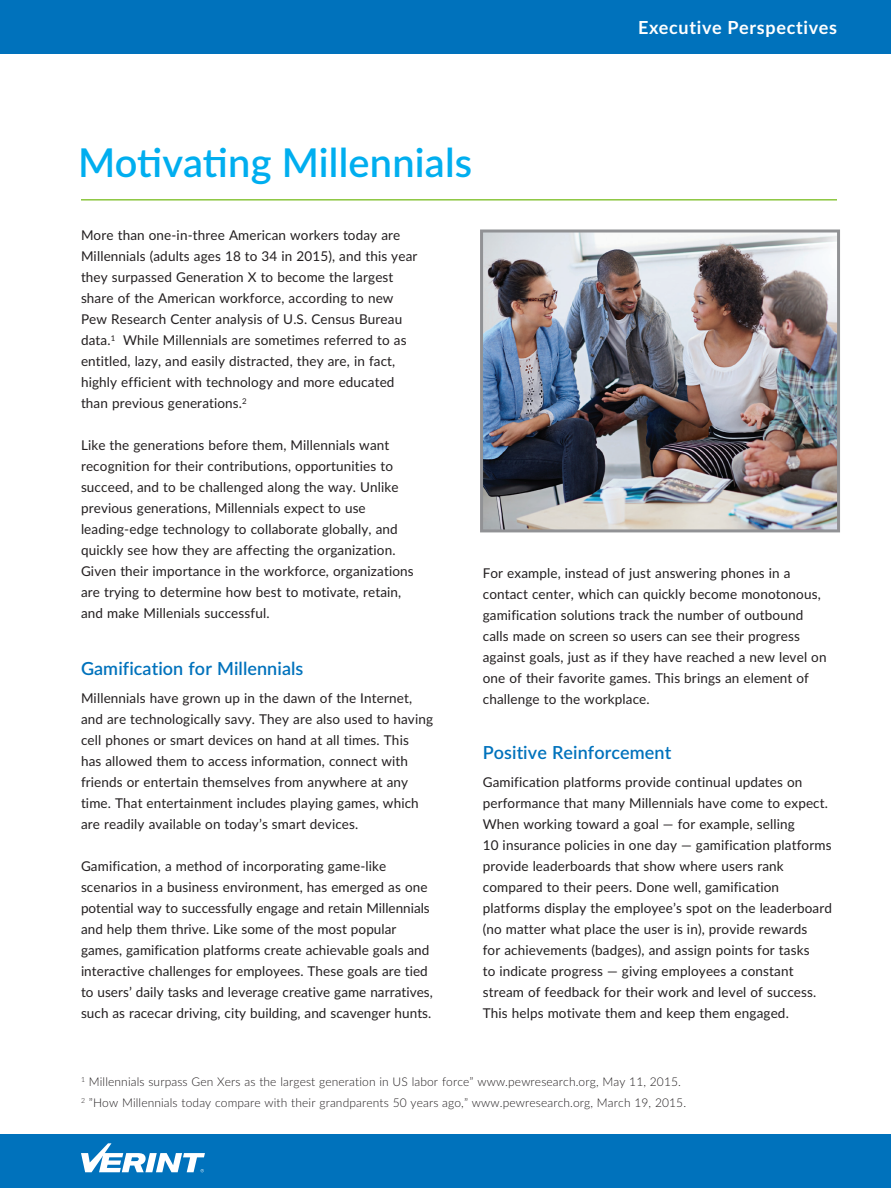
<style>
.page{position:relative;width:891px;height:1188px;background:#fff}
.page>*{position:absolute;margin:0;border:0;box-sizing:border-box;transform-origin:0 0}
.t1{font:600 39.75px "Lato";letter-spacing:.005em;color:#00aeef}
.t2{font:600 18px "Lato";letter-spacing:.005em;color:#0072bc}
.t3{font:700 18px "Lato";letter-spacing:.04em;color:#fff}
.t4{font:13.5px/21px "Lato";letter-spacing:.01em;color:#231f20}
.t5{font:300 12px/21px "Lato";letter-spacing:.01em;color:#231f20}
</style>
<div class="page">
<div style="left:0;top:0;width:891px;height:54px;background:#0072bc"></div>
<div style="left:0;top:1134px;width:891px;height:54px;background:#0072bc"></div>
<svg style="left:81px;top:1143px;width:124px;height:29px"></svg>
<hr style="left:81px;top:199px;width:756px;height:2px;background:#8bc63e">
<img style="left:484px;top:234px;width:352px;height:294px">
<div style="left:480px;top:230px;width:360px;height:302px;border:3px solid #919295"></div>
<h2 class="t3" style="left:638px;top:15px;width:200px">Executive Perspectives</h2>
<h1 class="t1" style="left:78px;top:133px;width:396px">Motivating Millennials</h1>
<p class="t4" style="left:81px;top:224px;width:338px">More than one-in-three American workers today are Millennials (adults ages 18 to 34 in 2015), and this year they surpassed Generation X to become the largest share of the American workforce, according to new Pew Research Center analysis of U.S. Census Bureau data.<sup>1</sup> While Millennials are sometimes referred to as entitled, lazy, and easily distracted, they are, in fact, highly efficient with technology and more educated than previous generations.<sup>2</sup></p>
<p class="t4" style="left:81px;top:434px;width:334px">Like the generations before them, Millennials want recognition for their contributions, opportunities to succeed, and to be challenged along the way. Unlike previous generations, Millennials expect to use leading-edge technology to collaborate globally, and quickly see how they are affecting the organization.<br>Given their importance in the workforce, organizations are trying to determine how best to motivate, retain, and make Millenials successful.</p>
<h2 class="t2" style="left:81px;top:656px;width:224px">Gamification for Millennials</h2>
<p class="t4" style="left:81px;top:687px;width:354px">Millennials have grown up in the dawn of the Internet, and are technologically savy. They are also used to having cell phones or smart devices on hand at all times. This<br>has allowed them to access information, connect with friends or entertain themselves from anywhere at any time. That entertainment includes playing games, which are readily available on today’s smart devices.</p>
<p class="t4" style="left:81px;top:855px;width:353px">Gamification, a method of incorporating game-like scenarios in a business environment, has emerged as one potential way to successfully engage and retain Millennials and help them thrive. Like some of the most popular games, gamification platforms create achievable goals and interactive challenges for employees. These goals are tied to users’ daily tasks and leverage creative game narratives, such as racecar driving, city building, and scavenger hunts.</p>
<p class="t4" style="left:483px;top:562px;width:345px">For example, instead of just answering phones in a contact center, which can quickly become monotonous, gamification solutions track the number of outbound calls made on screen so users can see their progress against goals, just as if they have reached a new level on one of their favorite games. This brings an element of challenge to the workplace.</p>
<h2 class="t2" style="left:483px;top:740px;width:190px">Positive Reinforcement</h2>
<p class="t4" style="left:483px;top:771px;width:351px">Gamification platforms provide continual updates on performance that many Millennials have come to expect.<br>When working toward a goal — for example, selling<br>10 insurance policies in one day — gamification platforms provide leaderboards that show where users rank compared to their peers. Done well, gamification platforms display the employee’s spot on the leaderboard (no matter what place the user is in), provide rewards<br>for achievements (badges), and assign points for tasks<br>to indicate progress — giving employees a constant stream of feedback for their work and level of success.<br>This helps motivate them and keep them engaged.</p>
<p class="t5" style="left:81px;top:1071px;width:607px"><sup>1</sup> Millennials surpass Gen Xers as the largest generation in US labor force” www.pewresearch.org, May 11, 2015.<br><sup>2</sup> ”How Millennials today compare with their grandparents 50 years ago,” www.pewresearch.org, March 19, 2015.</p>
</div>
